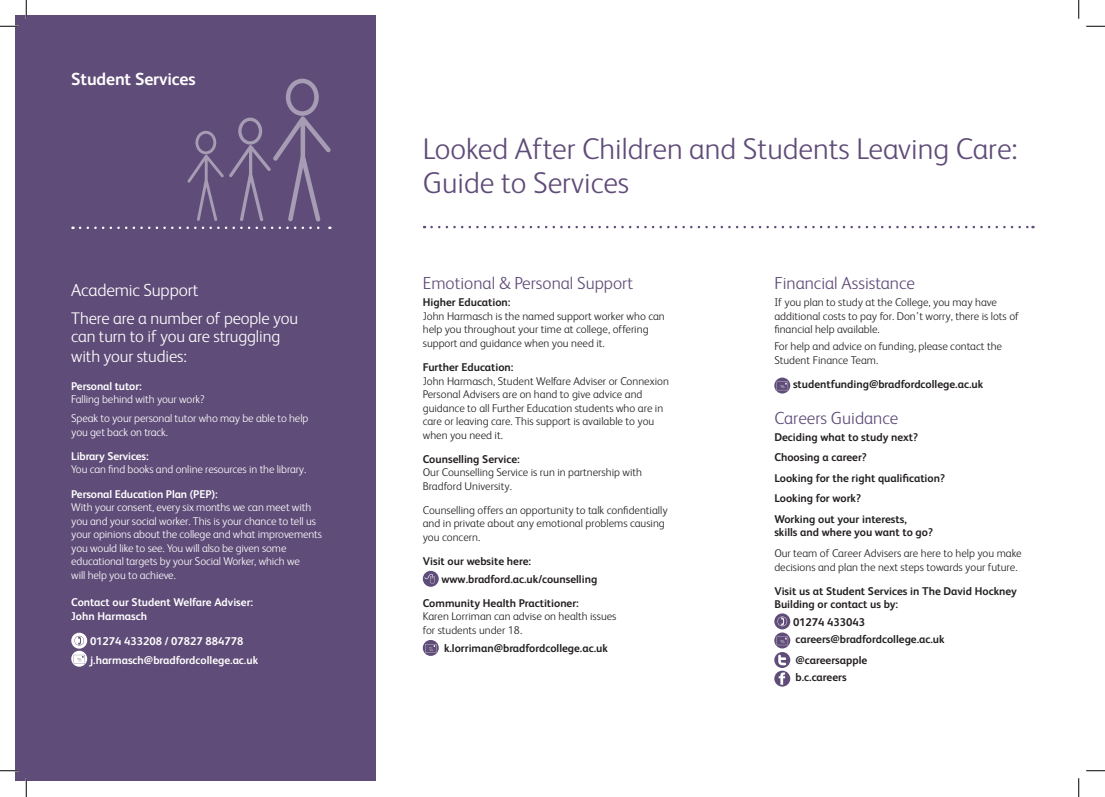
<style>
.page{position:relative;width:1105px;height:797px;background:#fff}
.page>*{position:absolute;margin:0;border:0;box-sizing:border-box;transform-origin:0 0}
.t1{font:300 30px/33.8px "FS Albert";color:#5f4c78}
.t2{font:300 17.5px "FS Albert";color:#5f4c78}
.t3{font:300 17.5px "FS Albert";letter-spacing:-.01em;color:#fff}
.t4{font:700 17.5px "FS Albert";letter-spacing:-.01em;color:#fff}
.t5{font:300 16.88px/17.8px "FS Albert";letter-spacing:-.01em;color:#fff}
.t6{font:300 11.25px/13.5px "FS Albert";color:#231f20}
.t7{font:700 11.25px/20.6px "FS Albert";color:#231f20}
.t8{font:300 11.25px/13.5px "FS Albert";letter-spacing:-.01em;color:#fff}
.t9{font:700 11.25px/13.5px "FS Albert";color:#fff}
</style>
<div class="page">
<div style="left:16px;top:16px;width:360px;height:765px;background:#5f4c78"></div>
<svg style="left:71px;top:632px;width:16px;height:16px"></svg>
<svg style="left:74px;top:636px;width:10px;height:9px"></svg>
<svg style="left:71px;top:650px;width:16px;height:16px"></svg>
<svg style="left:74px;top:655px;width:11px;height:8px"></svg>
<svg style="left:432px;top:226px;width:601px;height:2px"></svg>
<svg style="left:423px;top:571px;width:16px;height:15px"></svg>
<svg style="left:425px;top:574px;width:10px;height:9px"></svg>
<svg style="left:423px;top:640px;width:16px;height:16px"></svg>
<svg style="left:425px;top:644px;width:11px;height:8px"></svg>
<svg style="left:774px;top:377px;width:16px;height:16px"></svg>
<svg style="left:777px;top:382px;width:11px;height:8px"></svg>
<svg style="left:774px;top:613px;width:16px;height:16px"></svg>
<svg style="left:777px;top:616px;width:10px;height:10px"></svg>
<svg style="left:774px;top:632px;width:16px;height:16px"></svg>
<svg style="left:777px;top:636px;width:11px;height:9px"></svg>
<svg style="left:774px;top:652px;width:16px;height:16px"></svg>
<svg style="left:778px;top:654px;width:8px;height:11px"></svg>
<svg style="left:774px;top:670px;width:16px;height:16px"></svg>
<svg style="left:779px;top:672px;width:6px;height:12px"></svg>
<svg style="left:80px;top:79px;width:251px;height:150px"></svg>
<svg style="left:0;top:25px;width:19px;height:2px"></svg>
<svg style="left:1086px;top:25px;width:19px;height:2px"></svg>
<svg style="left:0;top:770px;width:19px;height:1px"></svg>
<svg style="left:1086px;top:770px;width:19px;height:1px"></svg>
<svg style="left:25px;top:0;width:2px;height:19px"></svg>
<svg style="left:25px;top:778px;width:2px;height:19px"></svg>
<svg style="left:1078px;top:0;width:1px;height:19px"></svg>
<svg style="left:1078px;top:778px;width:1px;height:19px"></svg>
<h2 class="t4" style="left:71px;top:67px;width:126px">Student Services</h2>
<h2 class="t3" style="left:71px;top:278px;width:129px">Academic Support</h2>
<h3 class="t5" style="left:71px;top:309px;width:228px">There are a number of people you can turn to if you are struggling</h3>
<h3 class="t5" style="left:71px;top:347px;width:117px">with your studies:</h3>
<p class="t9" style="left:71px;top:379px;width:72px">Personal tutor:</p>
<p class="t8" style="left:71px;top:390px;width:239px;line-height:18.8px">Falling behind with your work?<br>Speak to your personal tutor who may be able to help</p>
<p class="t8" style="left:71px;top:424px;width:98px">you get back on track.</p>
<p class="t9" style="left:71px;top:449px;width:79px">Library Services:</p>
<p class="t8" style="left:71px;top:462px;width:236px">You can find books and online resources in the library.</p>
<p class="t9" style="left:71px;top:486px;width:148px">Personal Education Plan (PEP):</p>
<p class="t8" style="left:71px;top:500px;width:252px">With your consent, every six months we can meet with you and your social worker. This is your chance to tell us your opinions about the college and what improvements you would like to see. You will also be given some educational targets by your Social Worker, which we<br>will help you to achieve.</p>
<p class="t9" style="left:71px;top:595px;width:183px">Contact our Student Welfare Adviser:<br>John Harmasch</p>
<p class="t9" style="left:90px;top:631px;width:170px;line-height:18.6px">01274 433208 / 07827 884778 j.harmasch@bradfordcollege.ac.uk</p>
<h1 class="t1" style="left:423px;top:131px;width:596px">Looked After Children and Students Leaving Care:<br>Guide to Services</h1>
<h2 class="t2" style="left:423px;top:272px;width:212px">Emotional &amp; Personal Support</h2>
<p class="t7" style="left:423px;top:292px;width:89px">Higher Education:</p>
<p class="t6" style="left:423px;top:309px;width:243px">John Harmasch is the named support worker who can help you throughout your time at college, offering support and guidance when you need it.</p>
<p class="t7" style="left:423px;top:356px;width:92px">Further Education:</p>
<p class="t6" style="left:423px;top:373px;width:248px">John Harmasch, Student Welfare Adviser or Connexion Personal Advisers are on hand to give advice and guidance to all Further Education students who are in care or leaving care. This support is available to you when you need it.</p>
<p class="t7" style="left:423px;top:448px;width:99px">Counselling Service:</p>
<p class="t6" style="left:423px;top:465px;width:221px">Our Counselling Service is run in partnership with<br>Bradford University.</p>
<p class="t6" style="left:423px;top:502px;width:246px">Counselling offers an opportunity to talk confidentially and in private about any emotional problems causing you concern.</p>
<p class="t7" style="left:441px;top:552px;width:157px;line-height:17.6px;text-indent:-19px">Visit our website here: www.bradford.ac.uk/counselling</p>
<p class="t7" style="left:423px;top:592px;width:158px">Community Health Practitioner:</p>
<p class="t6" style="left:423px;top:609px;width:195px">Karen Lorriman can advise on health issues for students under 18.</p>
<p class="t7" style="left:444px;top:637px;width:165px">k.lorriman@bradfordcollege.ac.uk</p>
<h2 class="t2" style="left:774px;top:271px;width:142px">Financial Assistance</h2>
<p class="t6" style="left:774px;top:295px;width:246px">If you plan to study at the College, you may have additional costs to pay for. Don’t worry, there is lots of financial help available.</p>
<p class="t6" style="left:774px;top:339px;width:229px">For help and advice on funding, please contact the<br>Student Finance Team.</p>
<p class="t7" style="left:793px;top:373px;width:192px">studentfunding@bradfordcollege.ac.uk</p>
<h2 class="t2" style="left:774px;top:406px;width:126px">Careers Guidance</h2>
<p class="t7" style="left:774px;top:426px;width:172px">Deciding what to study next?<br>Choosing a career?<br>Looking for the right qualification?<br>Looking for work?<br>Working out your interests,</p>
<p class="t7" style="left:774px;top:522px;width:160px">skills and where you want to go?</p>
<p class="t6" style="left:774px;top:546px;width:249px">Our team of Career Advisers are here to help you make decisions and plan the next steps towards your future.</p>
<p class="t7" style="left:774px;top:583px;width:244px;line-height:13.5px">Visit us at Student Services in The David Hockney<br>Building or contact us by:</p>
<p class="t7" style="left:793px;top:612px;width:153px;line-height:17.5px">01274 433043 careers@bradfordcollege.ac.uk</p>
<p class="t7" style="left:795px;top:650px;width:73px;line-height:17.5px">@careersapple b.c.careers</p>
</div>
